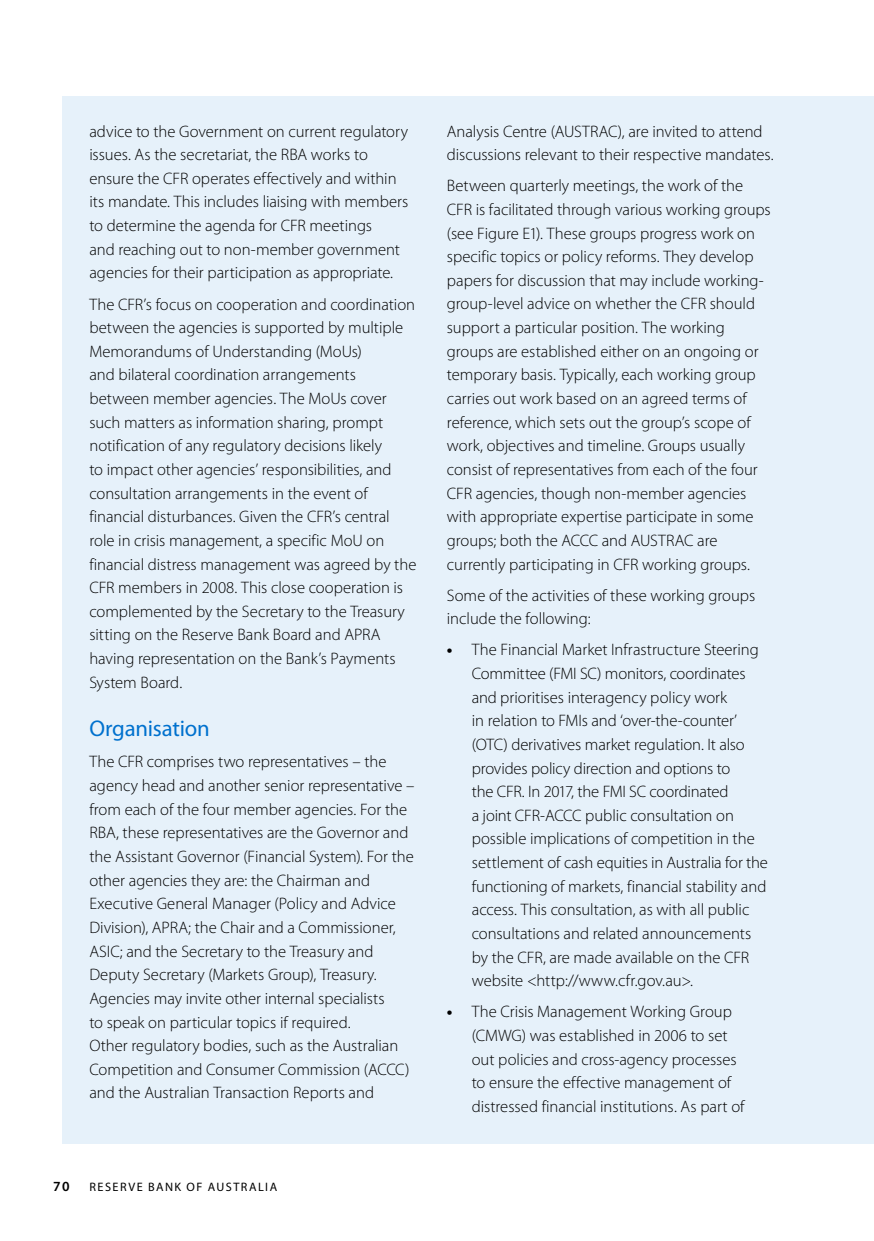
<style>
.page{position:relative;width:874px;height:1241px;background:#fff}
.page>*{position:absolute;margin:0;border:0;box-sizing:border-box;transform-origin:0 0}
.t1{font:22.75px "Myriad Pro";letter-spacing:-.01em;color:#0071ce}
.t2{font:300 16.62px/23.6px "Myriad Pro";color:#000}
.t3{font:600 14px "Myriad Pro";color:#000}
.t4{font:12.25px "Myriad Pro";letter-spacing:.12em;color:#000}
.s1{font-weight:700}
</style>
<div class="page">
<div style="left:62px;top:97px;width:811px;height:1046px;background:#e6f1fa"></div>
<p class="t2" style="left:89px;top:119px;width:320px">advice to the Government on current regulatory issues. As the secretariat, the RBA works to ensure the CFR operates effectively and within its mandate. This includes liaising with members to determine the agenda for CFR meetings<br>and reaching out to non-member government agencies for their participation as appropriate.</p>
<p class="t2" style="left:89px;top:292px;width:328px">The CFR’s focus on cooperation and coordination between the agencies is supported by multiple Memorandums of Understanding (MoUs)<br>and bilateral coordination arrangements between member agencies. The MoUs cover such matters as information sharing, prompt notification of any regulatory decisions likely<br>to impact other agencies’ responsibilities, and consultation arrangements in the event of financial disturbances. Given the CFR’s central role in crisis management, a specific MoU on financial distress management was agreed by the CFR members in 2008. This close cooperation is complemented by the Secretary to the Treasury sitting on the Reserve Bank Board and APRA having representation on the Bank’s Payments System Board.</p>
<h1 class="t1" style="left:89px;top:714px;width:122px">Organisation</h1>
<p class="t2" style="left:89px;top:749px;width:326px">The CFR comprises two representatives – the agency head and another senior representative – from each of the four member agencies. For the RBA, these representatives are the Governor and the Assistant Governor (Financial System). For the other agencies they are: the Chairman and Executive General Manager (Policy and Advice Division), APRA; the Chair and a Commissioner, ASIC; and the Secretary to the Treasury and Deputy Secretary (Markets Group), Treasury.<br>Agencies may invite other internal specialists<br>to speak on particular topics if required.<br>Other regulatory bodies, such as the Australian Competition and Consumer Commission (ACCC) and the Australian Transaction Reports and</p>
<p class="t3" style="left:53px;top:1177px;width:18px">70</p>
<p class="t4" style="left:89px;top:1179px;width:189px">RESERVE BANK OF AUSTRALIA</p>
<p class="t2" style="left:446px;top:119px;width:328px">Analysis Centre (AUSTRAC), are invited to attend discussions relevant to their respective mandates.</p>
<p class="t2" style="left:446px;top:174px;width:325px">Between quarterly meetings, the work of the CFR is facilitated through various working groups (see Figure E1). These groups progress work on specific topics or policy reforms. They develop papers for discussion that may include working&shy;group-level advice on whether the CFR should support a particular position. The working groups are established either on an ongoing or temporary basis. Typically, each working group carries out work based on an agreed terms of reference, which sets out the group’s scope of work, objectives and timeline. Groups usually consist of representatives from each of the four CFR agencies, though non-member agencies with appropriate expertise participate in some groups; both the ACCC and AUSTRAC are currently participating in CFR working groups.</p>
<p class="t2" style="left:446px;top:583px;width:310px">Some of the activities of these working groups include the following:</p>
<p class="t2" style="left:471px;top:637px;width:297px;text-indent:-25px"><span class="s1">•</span> The Financial Market Infrastructure Steering Committee (FMI SC) monitors, coordinates and prioritises interagency policy work<br>in relation to FMIs and ‘over-the-counter’ (OTC) derivatives market regulation. It also provides policy direction and options to<br>the CFR. In 2017, the FMI SC coordinated<br>a joint CFR-ACCC public consultation on possible implications of competition in the settlement of cash equities in Australia for the functioning of markets, financial stability and access. This consultation, as with all public consultations and related announcements by the CFR, are made available on the CFR website &lt;http://www.cfr.gov.au&gt;.</p>
<p class="t2" style="left:471px;top:999px;width:274px;text-indent:-25px"><span class="s1">•</span> The Crisis Management Working Group (CMWG) was established in 2006 to set out policies and cross-agency processes to ensure the effective management of distressed financial institutions. As part of</p>
</div>
